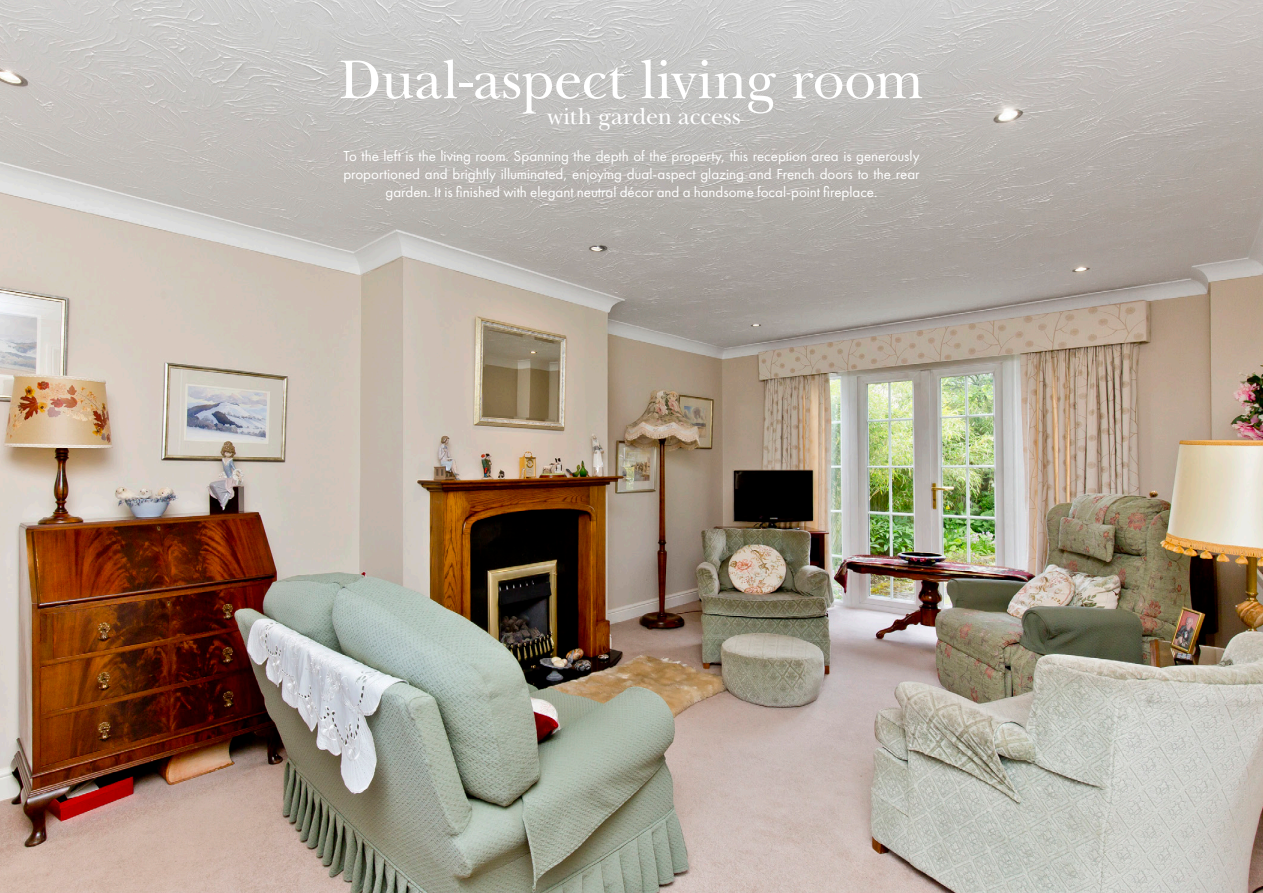
<style>
.page{position:relative;width:1263px;height:893px;background:#fff}
.page>*{position:absolute;margin:0;border:0;box-sizing:border-box;transform-origin:0 0}
.Headline{font:57px "New Baskerville";letter-spacing:-.005em;color:#fff}
.Headline-2{font:24px "New Baskerville";color:#fff}
.Subheadline{font:15px/18px "Futura PT";color:#fff;text-align:center}
</style>
<div class="page">
<img style="left:0;top:0;width:1263px;height:893px">
<p class="Headline" style="left:339px;top:47px;width:586px">Dual-aspect living room</p>
<p class="Headline-2" style="left:547px;top:102px;width:195px">with garden access</p>
<p class="Subheadline" style="left:343px;top:147px;width:578px">To the left is the living room. Spanning the depth of the property, this reception area is generously proportioned and brightly illuminated, enjoying dual-aspect glazing and French doors to the rear garden. It is finished with elegant neutral décor and a handsome focal-point fireplace.</p>
</div>
